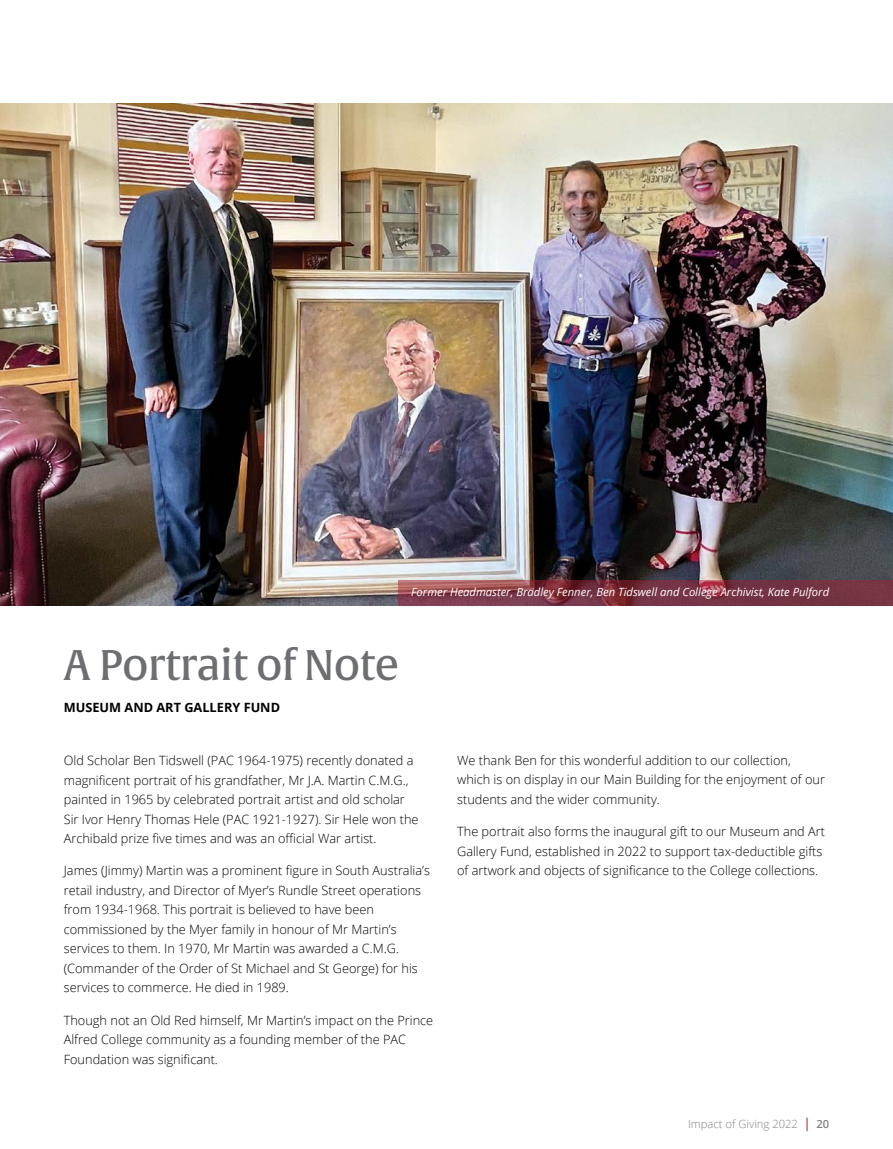
<style>
.page{position:relative;width:893px;height:1149px;background:#fff}
.page>*{position:absolute;margin:0;border:0;box-sizing:border-box;transform-origin:0 0}
.t1{font:42px "Alverata Md";letter-spacing:-.02em;color:#6d6e71}
.t2{font:300 12.75px/19.5px "Open Sans";color:#000}
.t3{font:700 12.75px "Open Sans";color:#000}
.t4{font:italic 11.25px "Open Sans";color:#fff}
.t5{font:300 11.25px "Open Sans";color:#808285}
.s1{font-weight:400;font-size:13.5px;color:#a42036}
.s2{font-weight:600}
</style>
<div class="page">
<img style="left:0;top:104px;width:893px;height:501px">
<svg style="left:398px;top:580px;width:495px;height:25px;fill:#763544"></svg>
<p class="t4" style="left:411px;top:583px;width:419px">Former Headmaster, Bradley Fenner, Ben Tidswell and College Archivist, Kate Pulford</p>
<h1 class="t1" style="left:64px;top:638px;width:337px">A Portrait of Note</h1>
<p class="t3" style="left:64px;top:698px;width:218px">MUSEUM AND ART GALLERY FUND</p>
<p class="t2" style="left:64px;top:750px;width:356px">Old Scholar Ben Tidswell (PAC 1964-1975) recently donated a magnificent portrait of his grandfather, Mr J.A. Martin C.M.G., painted in 1965 by celebrated portrait artist and old scholar Sir Ivor Henry Thomas Hele (PAC 1921-1927). Sir Hele won the Archibald prize five times and was an official War artist.</p>
<p class="t2" style="left:64px;top:860px;width:368px">James (Jimmy) Martin was a prominent figure in South Australia’s retail industry, and Director of Myer’s Rundle Street operations from 1934-1968. This portrait is believed to have been commissioned by the Myer family in honour of Mr Martin’s services to them. In 1970, Mr Martin was awarded a C.M.G. (Commander of the Order of St Michael and St George) for his services to commerce. He died in 1989.</p>
<p class="t2" style="left:64px;top:1009px;width:371px">Though not an Old Red himself, Mr Martin’s impact on the Prince<br>Alfred College community as a founding member of the PAC<br>Foundation was significant.</p>
<p class="t2" style="left:457px;top:750px;width:369px">We thank Ben for this wonderful addition to our collection, which is on display in our Main Building for the enjoyment of our students and the wider community.</p>
<p class="t2" style="left:457px;top:821px;width:369px">The portrait also forms the inaugural gift to our Museum and Art<br>Gallery Fund, established in 2022 to support tax-deductible gifts of artwork and objects of significance to the College collections.</p>
<p class="t5" style="left:688px;top:1115px;width:143px">Impact of Giving 2022 <span class="s1">|</span> <span class="s2">20</span></p>
</div>
